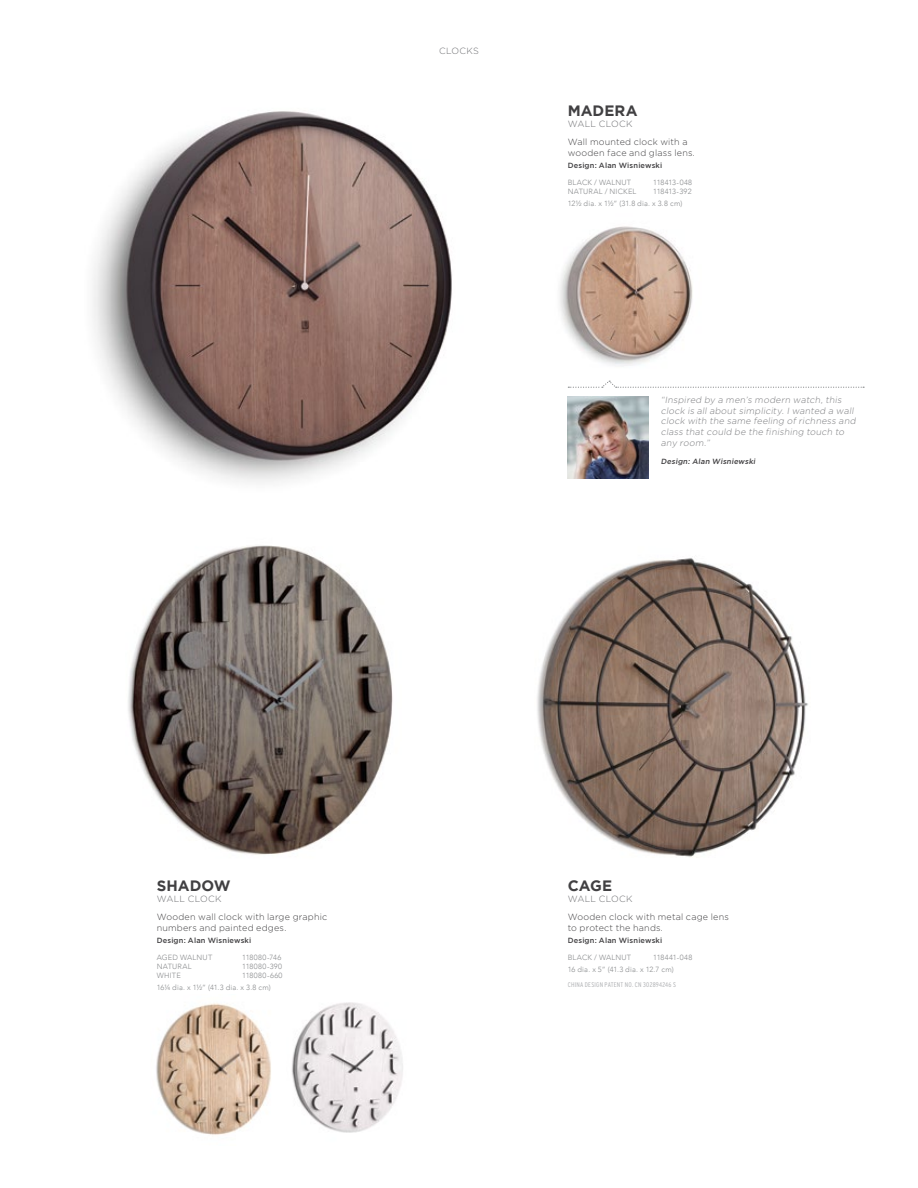
<style>
.page{position:relative;width:918px;height:1188px;background:#fff}
.page>*{position:absolute;margin:0;border:0;box-sizing:border-box;transform-origin:0 0}
.t1{font:700 15px "Gotham";color:#414042}
.t2{font:italic 300 9px/10.8px "Gotham";color:#7b7c7f}
.t3{font:300 9px/10.8px "Gotham";letter-spacing:.02em;color:#414042}
.t4{font:300 9px "Gotham";letter-spacing:.035em;color:#6d6e71}
.t5{font:300 7.5px/12px "Avenir";letter-spacing:.035em;color:#8a8c8e}
.t6{font:500 7.5px "Gotham";letter-spacing:.02em;color:#414042}
.t7{font:300 7.5px/12px "Avenir";letter-spacing:-.005em;color:#8a8c8e}
.t8{font:300 7.5px/12px "Avenir";color:#8a8c8e}
.t9{font:italic 500 7.5px "Gotham";color:#414042}
.t10{font:300 7.5px "Avenir";letter-spacing:.055em;color:#8a8c8e}
.t11{font:300 condensed 6.75px "Interstate";letter-spacing:.035em;color:#aaacaf}
</style>
<div class="page">
<img style="left:560px;top:226px;width:133px;height:140px">
<img style="left:93px;top:111px;width:359px;height:372px">
<img style="left:128px;top:545px;width:265px;height:310px">
<img style="left:291px;top:1002px;width:112px;height:131px">
<img style="left:156px;top:1003px;width:115px;height:132px">
<img style="left:537px;top:558px;width:271px;height:299px">
<img style="left:568px;top:397px;width:81px;height:81px">
<svg style="left:568px;top:380px;width:296px;height:8px"></svg>
<p class="t4" style="left:439px;top:46px;width:21px">clock</p>
<p class="t4" style="left:473px;top:46px;width:7px">s</p>
<h1 class="t1" style="left:568px;top:102px;width:71px">MADERA</h1>
<p class="t4" style="left:568px;top:119px;width:8px">WALL</p>
<p class="t4" style="left:599px;top:119px;width:35px">CLOCK</p>
<p class="t3" style="left:568px;top:137px;width:129px">Wall mounted clock with a wooden face and glass lens.</p>
<p class="t6" style="left:568px;top:161px;width:96px">Design: Alan Wisniewski</p>
<p class="t5" style="left:568px;top:176px;width:65px">BLACK / WALN UT</p>
<p class="t7" style="left:653px;top:176px;width:40px">118413-048</p>
<p class="t5" style="left:568px;top:185px;width:70px">NATURAL / N ICKEL</p>
<p class="t8" style="left:568px;top:185px;width:125px;text-indent:86px">118413-392<br>12½ DIA. X 1½” (31.8 DIA. X 3.8 CM)</p>
<p class="t2" style="left:661px;top:394px;width:198px">“Inspired by a men’s modern watch, this clock is all about simplicity. I wanted a wall clock with the same feeling of richness and class that could be the finishing touch to any room.”</p>
<p class="t9" style="left:661px;top:457px;width:97px">Design: Alan Wisniewski</p>
<h1 class="t1" style="left:157px;top:877px;width:75px">SHADOW</h1>
<p class="t4" style="left:157px;top:894px;width:8px">WALL</p>
<p class="t4" style="left:188px;top:894px;width:35px">CLOCK</p>
<p class="t3" style="left:157px;top:912px;width:172px">Wooden wall clock with large graphic numbers and painted edges.</p>
<p class="t6" style="left:157px;top:936px;width:96px">Design: Alan Wisniewski</p>
<p class="t5" style="left:157px;top:951px;width:57px">AG ED WALN UT</p>
<p class="t10" style="left:242px;top:953px;width:41px">118080-746</p>
<p class="t5" style="left:157px;top:960px;width:36px">NATURAL</p>
<p class="t10" style="left:242px;top:962px;width:41px">118080-390</p>
<p class="t5" style="left:157px;top:969px;width:26px">WHITE</p>
<p class="t5" style="left:157px;top:969px;width:127px;text-indent:86px">118080-660<br>16¼ DIA. X 1½” (41.3 DIA. X 3.8 CM)</p>
<h1 class="t1" style="left:568px;top:877px;width:46px">CAGE</h1>
<p class="t4" style="left:568px;top:894px;width:8px">WALL</p>
<p class="t4" style="left:599px;top:894px;width:35px">CLOCK</p>
<p class="t3" style="left:568px;top:912px;width:163px">Wooden clock with metal cage lens to protect the hands.</p>
<p class="t6" style="left:568px;top:936px;width:96px">Design: Alan Wisniewski</p>
<p class="t5" style="left:568px;top:951px;width:65px">BLACK / WALN UT</p>
<p class="t7" style="left:568px;top:951px;width:126px;text-indent:86px">118441-048<br>16 DIA. X 5” (41.3 DIA. X 12.7 CM)</p>
<p class="t11" style="left:568px;top:981px;width:109px">CHINA DESIGN PATENT NO. CN 302894246 S</p>
</div>
